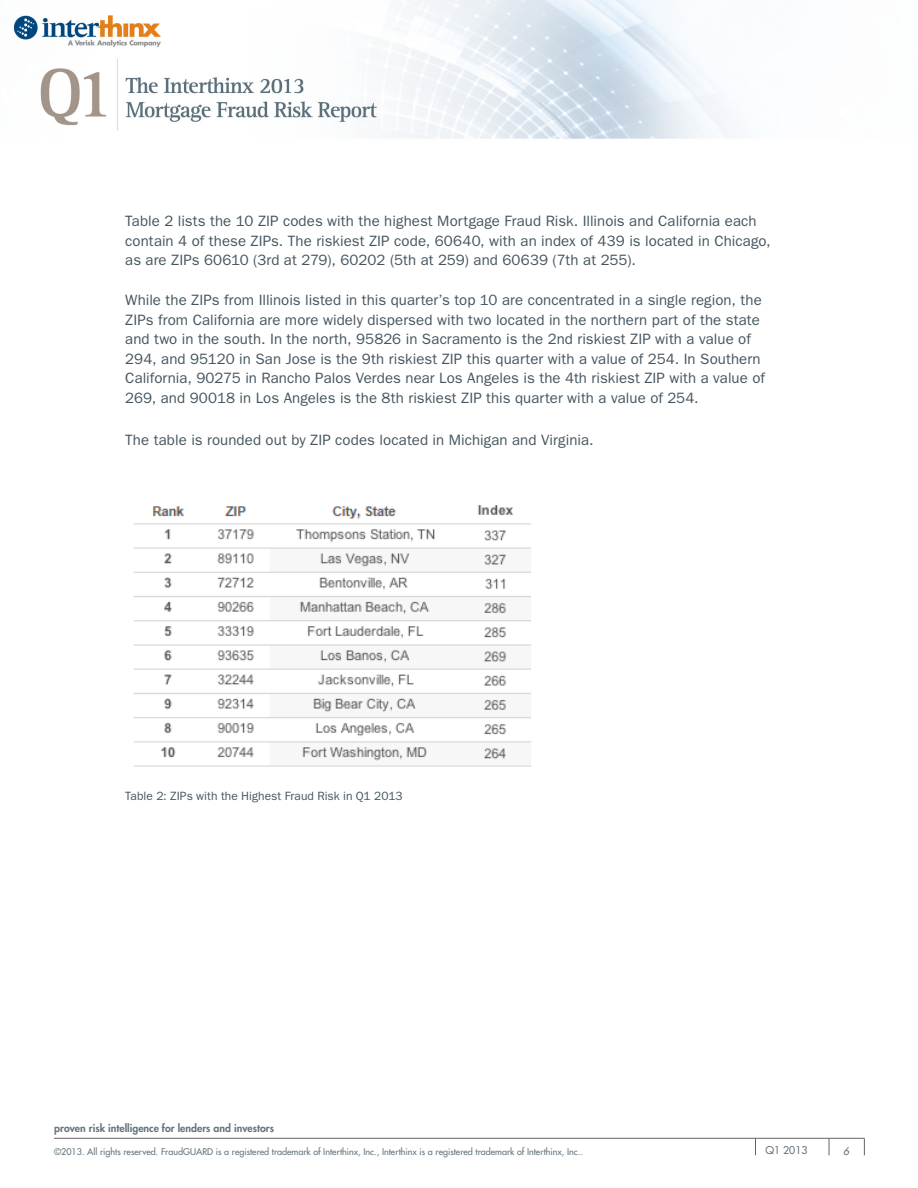
<style>
.page{position:relative;width:918px;height:1188px;background:#fff}
.page>*{position:absolute;margin:0;border:0;box-sizing:border-box;transform-origin:0 0}
.t1{font:15px/19.5px "ITC Franklin Gothic Std";letter-spacing:.005em;color:#45555f}
.t2{font:12px "ITC Franklin Gothic Std";color:#45555f}
.t3{font:800 10.5px "Futura Std";color:#64747e}
.t4{font:500 10.5px "Futura Std";color:#64747e}
.t5{font:italic 500 10.5px "Futura Std";color:#64747e}
.t6{font:500 9px "Futura Std";color:#64747e}
</style>
<div class="page">
<svg style="left:829px;top:1139px;width:1px;height:16px"></svg>
<svg style="left:755px;top:1139px;width:1px;height:16px"></svg>
<svg style="left:864px;top:1139px;width:1px;height:16px"></svg>
<hr style="left:54px;top:1138px;width:811px;height:1px;background:#636366">
<img style="left:13px;top:0;width:731px;height:139px">
<img style="left:134px;top:505px;width:397px;height:262px">
<p class="t1" style="left:125px;top:212px;width:647px">Table 2 lists the 10 ZIP codes with the highest Mortgage Fraud Risk. Illinois and California each contain 4 of these ZIPs. The riskiest ZIP code, 60640, with an index of 439 is located in Chicago, as are ZIPs 60610 (3rd at 279), 60202 (5th at 259) and 60639 (7th at 255).</p>
<p class="t1" style="left:125px;top:290px;width:641px">While the ZIPs from Illinois listed in this quarter’s top 10 are concentrated in a single region, the ZIPs from California are more widely dispersed with two located in the northern part of the state and two in the south. In the north, 95826 in Sacramento is the 2nd riskiest ZIP with a value of 294, and 95120 in San Jose is the 9th riskiest ZIP this quarter with a value of 254. In Southern California, 90275 in Rancho Palos Verdes near Los Angeles is the 4th riskiest ZIP with a value of 269, and 90018 in Los Angeles is the 8th riskiest ZIP this quarter with a value of 254.</p>
<p class="t1" style="left:125px;top:431px;width:470px">The table is rounded out by ZIP codes located in Michigan and Virginia.</p>
<p class="t2" style="left:125px;top:789px;width:279px">Table 2: ZIPs with the Highest Fraud Risk in Q1 2013</p>
<p class="t3" style="left:54px;top:1122px;width:221px">proven risk intelligence for lenders and investors</p>
<p class="t6" style="left:54px;top:1146px;width:531px">©2013. All rights reserved. FraudGUARD is a registered trademark of Interthinx, Inc., Interthinx is a registered trademark of Interthinx, Inc..</p>
<p class="t4" style="left:765px;top:1144px;width:44px">Q1 2013</p>
<p class="t5" style="left:843px;top:1144px;width:8px">6</p>
</div>
